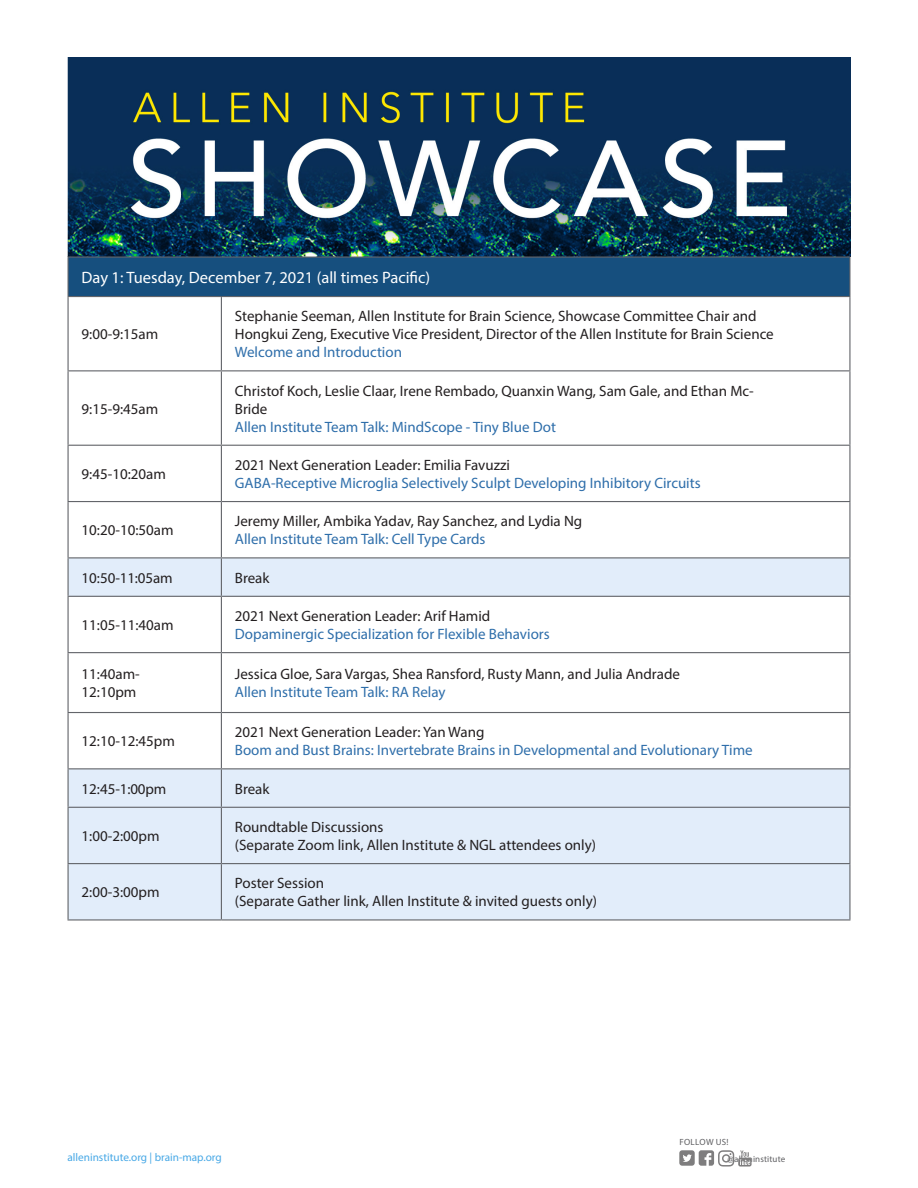
<style>
.page{position:relative;width:918px;height:1188px;background:#fff}
.page>*{position:absolute;margin:0;border:0;box-sizing:border-box;transform-origin:0 0}
.Time{font:16.5px "Myriad Pro";color:#fff}
.Time-2{font:15px/18px "Myriad Pro";color:#231f20}
.Titles{font:15px "Myriad Pro";color:#2e6eaa}
.t1{font:11.25px "Myriad Pro";color:#47a8e6}
.t2{font:9px "Myriad Pro";letter-spacing:.015em;color:#5f5f62}
.s1{color:#2e6eaa}
</style>
<div class="page">
<img style="left:68px;top:57px;width:782px;height:199px">
<div style="left:68px;top:257px;width:782px;height:40px;background:#164f7e"></div>
<svg style="left:69px;top:558px;width:780px;height:361px;fill:#e2edfa"></svg>
<hr style="left:68px;top:256px;width:153px;height:2px;background:#63656a">
<hr style="left:68px;top:258px;width:1px;height:38px;background:#63656a">
<hr style="left:221px;top:256px;width:629px;height:2px;background:#63656a">
<hr style="left:849px;top:258px;width:1px;height:38px;background:#63656a">
<hr style="left:68px;top:296px;width:153px;height:1px;background:#63656a">
<hr style="left:68px;top:297px;width:1px;height:73px;background:#63656a">
<hr style="left:221px;top:296px;width:629px;height:1px;background:#63656a">
<hr style="left:221px;top:297px;width:1px;height:73px;background:#63656a">
<hr style="left:849px;top:297px;width:1px;height:73px;background:#63656a">
<hr style="left:68px;top:370px;width:153px;height:1px;background:#63656a">
<hr style="left:68px;top:371px;width:1px;height:74px;background:#63656a">
<hr style="left:221px;top:370px;width:629px;height:1px;background:#63656a">
<hr style="left:221px;top:371px;width:1px;height:74px;background:#63656a">
<hr style="left:849px;top:371px;width:1px;height:74px;background:#63656a">
<hr style="left:68px;top:445px;width:153px;height:1px;background:#63656a">
<hr style="left:68px;top:446px;width:1px;height:55px;background:#63656a">
<hr style="left:221px;top:445px;width:629px;height:1px;background:#63656a">
<hr style="left:221px;top:446px;width:1px;height:55px;background:#63656a">
<hr style="left:849px;top:446px;width:1px;height:55px;background:#63656a">
<hr style="left:68px;top:501px;width:153px;height:1px;background:#63656a">
<hr style="left:68px;top:502px;width:1px;height:55px;background:#63656a">
<hr style="left:221px;top:501px;width:629px;height:1px;background:#63656a">
<hr style="left:221px;top:502px;width:1px;height:55px;background:#63656a">
<hr style="left:849px;top:502px;width:1px;height:55px;background:#63656a">
<hr style="left:68px;top:557px;width:153px;height:1px;background:#63656a">
<hr style="left:68px;top:558px;width:1px;height:38px;background:#63656a">
<hr style="left:221px;top:557px;width:629px;height:1px;background:#63656a">
<hr style="left:221px;top:558px;width:1px;height:38px;background:#63656a">
<hr style="left:849px;top:558px;width:1px;height:38px;background:#63656a">
<hr style="left:68px;top:596px;width:153px;height:1px;background:#63656a">
<hr style="left:68px;top:597px;width:1px;height:55px;background:#63656a">
<hr style="left:221px;top:596px;width:629px;height:1px;background:#63656a">
<hr style="left:221px;top:597px;width:1px;height:55px;background:#63656a">
<hr style="left:849px;top:597px;width:1px;height:55px;background:#63656a">
<hr style="left:68px;top:652px;width:153px;height:1px;background:#63656a">
<hr style="left:68px;top:653px;width:1px;height:59px;background:#63656a">
<hr style="left:221px;top:652px;width:629px;height:1px;background:#63656a">
<hr style="left:221px;top:653px;width:1px;height:59px;background:#63656a">
<hr style="left:849px;top:653px;width:1px;height:59px;background:#63656a">
<hr style="left:68px;top:712px;width:153px;height:1px;background:#63656a">
<hr style="left:68px;top:713px;width:1px;height:55px;background:#63656a">
<hr style="left:221px;top:712px;width:629px;height:1px;background:#63656a">
<hr style="left:221px;top:713px;width:1px;height:55px;background:#63656a">
<hr style="left:849px;top:713px;width:1px;height:55px;background:#63656a">
<hr style="left:68px;top:768px;width:153px;height:1px;background:#63656a">
<hr style="left:68px;top:769px;width:1px;height:38px;background:#63656a">
<hr style="left:221px;top:768px;width:629px;height:1px;background:#63656a">
<hr style="left:221px;top:769px;width:1px;height:38px;background:#63656a">
<hr style="left:849px;top:769px;width:1px;height:38px;background:#63656a">
<hr style="left:68px;top:807px;width:153px;height:1px;background:#63656a">
<hr style="left:68px;top:808px;width:1px;height:55px;background:#63656a">
<hr style="left:221px;top:807px;width:629px;height:1px;background:#63656a">
<hr style="left:221px;top:808px;width:1px;height:55px;background:#63656a">
<hr style="left:849px;top:808px;width:1px;height:55px;background:#63656a">
<hr style="left:68px;top:863px;width:153px;height:1px;background:#63656a">
<hr style="left:68px;top:864px;width:1px;height:55px;background:#63656a">
<hr style="left:221px;top:863px;width:629px;height:1px;background:#63656a">
<hr style="left:221px;top:864px;width:1px;height:55px;background:#63656a">
<hr style="left:849px;top:864px;width:1px;height:55px;background:#63656a">
<hr style="left:68px;top:919px;width:153px;height:2px;background:#63656a">
<hr style="left:221px;top:919px;width:629px;height:2px;background:#63656a">
<svg style="left:679px;top:1150px;width:73px;height:17px"></svg>
<p class="Time" style="left:82px;top:267px;width:350px">Day 1: Tuesday, December 7, 2021 (all times Pacific)</p>
<p class="Time-2" style="left:82px;top:325px;width:78px">9:00-9:15am</p>
<p class="Time-2" style="left:82px;top:399px;width:78px">9:15-9:45am</p>
<p class="Time-2" style="left:82px;top:465px;width:86px">9:45-10:20am</p>
<p class="Time-2" style="left:235px;top:307px;width:540px">Stephanie Seeman, Allen Institute for Brain Science, Showcase Committee Chair and<br>Hongkui Zeng, Executive Vice President, Director of the Allen Institute for Brain Science</p>
<p class="Titles" style="left:235px;top:343px;width:169px">Welcome and Introduction</p>
<p class="Time-2" style="left:235px;top:381px;width:521px">Christof Koch, Leslie Claar, Irene Rembado, Quanxin Wang, Sam Gale, and Ethan Mc-<br>Bride<br><span class="s1">Allen Institute Team Talk: MindScope - Tiny Blue Dot</span></p>
<p class="Time-2" style="left:235px;top:456px;width:277px">2021 Next Generation Leader: Emilia Favuzzi</p>
<p class="Titles" style="left:235px;top:474px;width:467px">GABA-Receptive Microglia Selectively Sculpt Developing Inhibitory Circuits</p>
<p class="Time-2" style="left:82px;top:521px;width:94px">10:20-10:50am</p>
<p class="Time-2" style="left:235px;top:512px;width:349px">Jeremy Miller, Ambika Yadav, Ray Sanchez, and Lydia Ng<br><span class="s1">Allen Institute Team Talk: Cell Type Cards</span></p>
<p class="Time-2" style="left:82px;top:569px;width:93px">10:50-11:05am</p>
<p class="Time-2" style="left:235px;top:569px;width:36px">Break</p>
<p class="Time-2" style="left:82px;top:616px;width:94px">11:05-11:40am</p>
<p class="Time-2" style="left:235px;top:607px;width:257px">2021 Next Generation Leader: Arif Hamid</p>
<p class="Titles" style="left:235px;top:625px;width:316px">Dopaminergic Specialization for Flexible Behaviors</p>
<p class="Time-2" style="left:82px;top:665px;width:60px">11:40am-<br>12:10pm</p>
<p class="Time-2" style="left:235px;top:665px;width:447px">Jessica Gloe, Sara Vargas, Shea Ransford, Rusty Mann, and Julia Andrade<br><span class="s1">Allen Institute Team Talk: RA Relay</span></p>
<p class="Time-2" style="left:82px;top:732px;width:95px">12:10-12:45pm</p>
<p class="Time-2" style="left:235px;top:723px;width:251px">2021 Next Generation Leader: Yan Wang</p>
<p class="Titles" style="left:235px;top:741px;width:519px">Boom and Bust Brains: Invertebrate Brains in Developmental and Evolutionary Time</p>
<p class="Time-2" style="left:82px;top:779px;width:86px">12:45-1:00pm</p>
<p class="Time-2" style="left:235px;top:779px;width:36px">Break</p>
<p class="Time-2" style="left:82px;top:827px;width:80px">1:00-2:00pm</p>
<p class="Time-2" style="left:235px;top:818px;width:363px">Roundtable Discussions<br>(Separate Zoom link, Allen Institute &amp; NGL attendees only)</p>
<p class="Time-2" style="left:82px;top:883px;width:80px">2:00-3:00pm</p>
<p class="Time-2" style="left:235px;top:874px;width:364px">Poster Session<br>(Separate Gather link, Allen Institute &amp; invited guests only)</p>
<p class="t1" style="left:68px;top:1150px;width:156px">alleninstitute.org | brain-map.org</p>
<p class="t2" style="left:679px;top:1137px;width:51px">FOLLOW US!</p>
<p class="t2" style="left:727px;top:1153px;width:59px">@alleninstitute</p>
</div>
